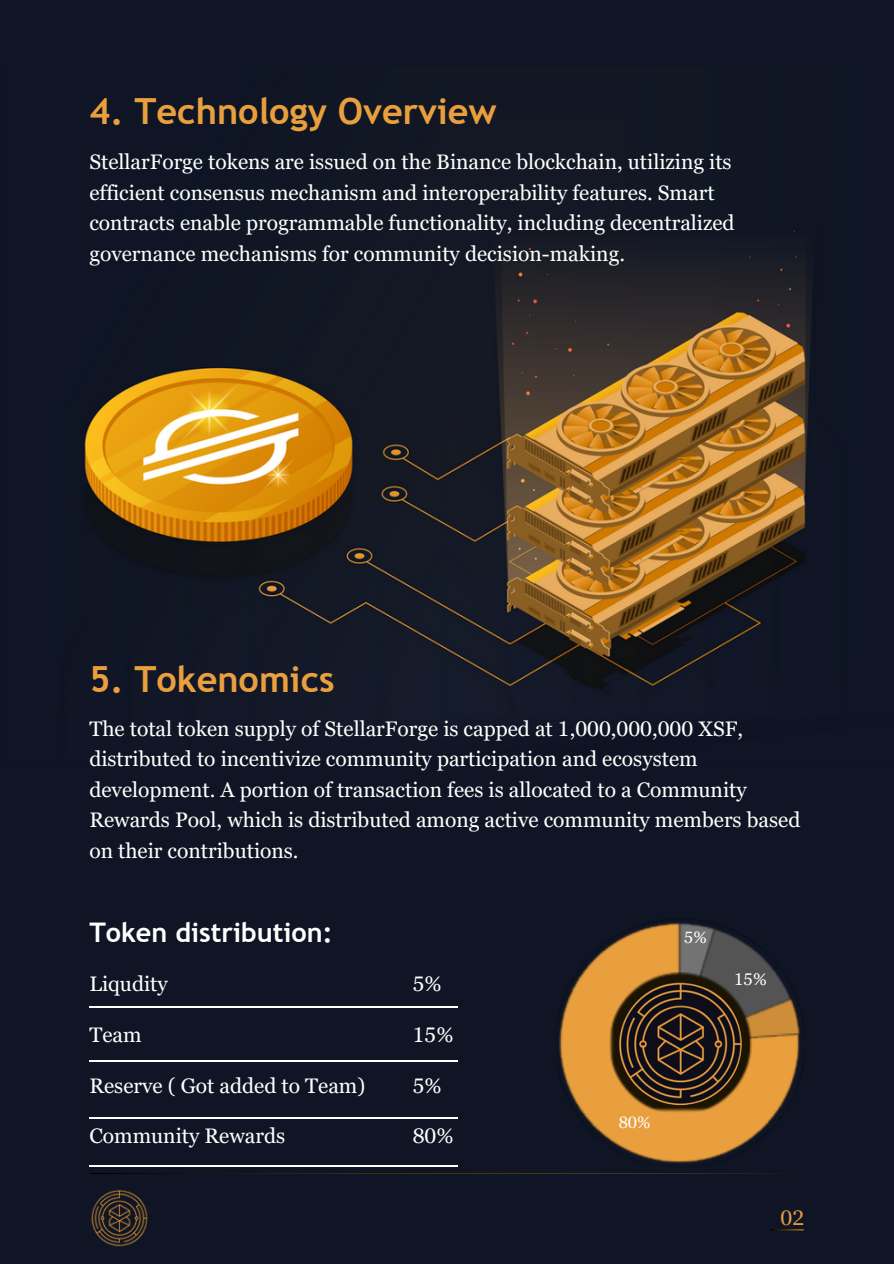
<style>
.page{position:relative;width:894px;height:1264px;background:#fff}
.page>*{position:absolute;margin:0;border:0;box-sizing:border-box;transform-origin:0 0}
.t1{font:700 36px "Trebuchet MS";color:#e99f3d}
.t2{font:700 27px "Trebuchet MS";color:#fff}
.t3{font:21px/30.3px "Georgia Pro";color:#fff}
.t4{font:21px "Georgia Pro";color:#e49c3c}
.t5{font:16.8px "Georgia Pro";color:#fff}
.t6{font:16.35px "Georgia Pro";color:#fff}
</style>
<div class="page">
<div style="left:0;top:0;width:893px;height:1263px;background:#0f1524"></div>
<hr style="left:89px;top:1006px;width:368px;height:1px;background:#fff">
<hr style="left:89px;top:1060px;width:368px;height:1px;background:#fff">
<hr style="left:89px;top:1117px;width:368px;height:1px;background:#fff">
<hr style="left:89px;top:1165px;width:368px;height:1px;background:#fff">
<img style="left:559px;top:922px;width:240px;height:240px">
<img style="left:609px;top:972px;width:143px;height:140px">
<img style="left:618px;top:981px;width:123px;height:124px;border-radius:61px">
<img style="left:84px;top:230px;width:727px;height:464px">
<hr style="left:90px;top:1172px;width:713px;height:1px;background:#fff">
<img style="left:91px;top:1189px;width:57px;height:58px">
<hr style="left:770px;top:1229px;width:33px;height:1px;background:#fff">
<h1 class="t1" style="left:89px;top:90px;width:409px">4. Technology Overview</h1>
<p class="t3" style="left:89px;top:147px;width:646px">StellarForge tokens are issued on the Binance blockchain, utilizing its efficient consensus mechanism and interoperability features. Smart contracts enable programmable functionality, including decentralized governance mechanisms for community decision-making.</p>
<h1 class="t1" style="left:89px;top:658px;width:247px">5. Tokenomics</h1>
<p class="t3" style="left:89px;top:713px;width:712px">The total token supply of StellarForge is capped at 1,000,000,000 XSF, distributed to incentivize community participation and ecosystem development. A portion of transaction fees is allocated to a Community Rewards Pool, which is distributed among active community members based on their contributions.</p>
<p class="t2" style="left:89px;top:916px;width:245px">Token distribution:</p>
<p class="t3" style="left:89px;top:968px;width:80px">Liqudity</p>
<p class="t3" style="left:89px;top:1019px;width:54px">Team</p>
<p class="t3" style="left:89px;top:1070px;width:277px">Reserve ( Got added to Team)</p>
<p class="t3" style="left:89px;top:1120px;width:197px">Community Rewards</p>
<p class="t3" style="left:412px;top:968px;width:30px">5%</p>
<p class="t3" style="left:412px;top:1019px;width:42px">15%</p>
<p class="t3" style="left:412px;top:1070px;width:30px">5%</p>
<p class="t3" style="left:412px;top:1120px;width:42px">80%</p>
<p class="t6" style="left:684px;top:927px;width:24px">5%</p>
<p class="t5" style="left:734px;top:969px;width:34px">15%</p>
<p class="t6" style="left:618px;top:1113px;width:33px">80%</p>
<p class="t4" style="left:780px;top:1205px;width:25px">02</p>
</div>
